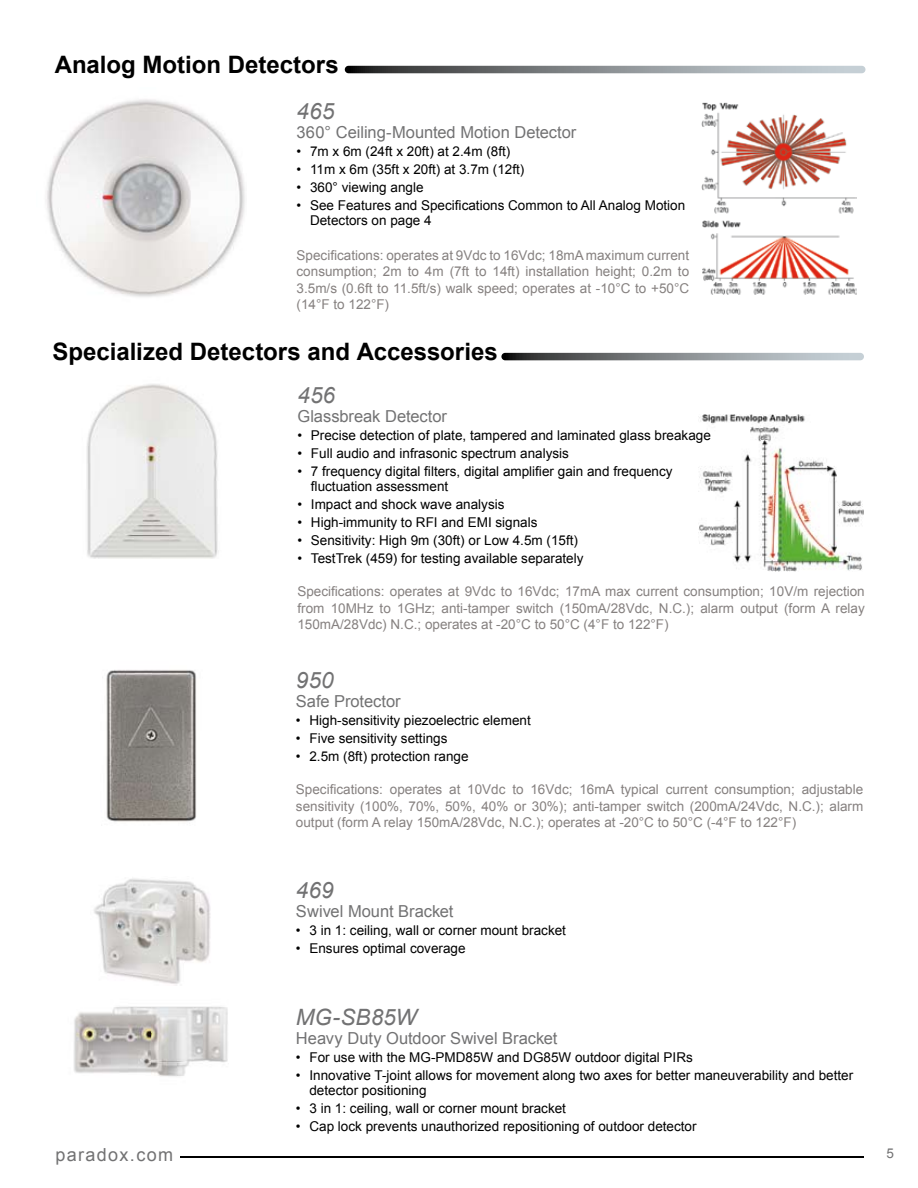
<style>
.page{position:relative;width:918px;height:1188px;background:#fff}
.page>*{position:absolute;margin:0;border:0;box-sizing:border-box;transform-origin:0 0}
.t1{font:700 24px "Arial";color:#000}
.t2{font:italic 22.5px "Arial";letter-spacing:.005em;color:#727273}
.t3{font:18px "Arial";letter-spacing:.075em;color:#727273}
.t4{font:16.5px "Arial";color:#727273}
.t5{font:13.5px/15px "Arial";color:#000}
.t6{font:13.5px/16.5px "Arial";color:#868180;text-align:justify}
.t7{font:13.5px "Arial";color:#727273}
</style>
<div class="page">
<hr style="left:180px;top:1157px;width:684px;height:1px;background:#000">
<img style="left:701px;top:102px;width:155px;height:192px">
<img style="left:698px;top:415px;width:165px;height:157px">
<img style="left:86px;top:384px;width:133px;height:175px">
<img style="left:106px;top:670px;width:91px;height:152px">
<img style="left:94px;top:878px;width:117px;height:106px">
<img style="left:74px;top:1006px;width:154px;height:71px">
<svg style="left:345px;top:66px;width:521px;height:7px;background:#82878a"></svg>
<svg style="left:501px;top:353px;width:363px;height:7px;background:#82878a"></svg>
<img style="left:46px;top:99px;width:199px;height:198px">
<h1 class="t1" style="left:55px;top:51px;width:286px">Analog Motion Detectors</h1>
<h2 class="t2" style="left:297px;top:98px;width:39px">465</h2>
<p class="t4" style="left:297px;top:123px;width:281px">360° Ceiling-Mounted Motion Detector</p>
<p class="t5" style="left:297px;top:144px;width:215px">• 7m x 6m (24ft x 20ft) at 2.4m (8ft)</p>
<p class="t5" style="left:297px;top:162px;width:229px">• 11m x 6m (35ft x 20ft) at 3.7m (12ft)</p>
<p class="t5" style="left:297px;top:180px;width:128px">• 360° viewing angle</p>
<p class="t5" style="left:310px;top:198px;width:377px;text-indent:-14px">• See Features and Specifications Common to All Analog Motion<br>Detectors on page 4</p>
<p class="t6" style="left:297px;top:247px;width:394px">Specifications: operates at 9Vdc to 16Vdc; 18mA maximum current consumption; 2m to 4m (7ft to 14ft) installation height; 0.2m to 3.5m/s (0.6ft to 11.5ft/s) walk speed; operates at -10°C to +50°C (14°F to 122°F)</p>
<h1 class="t1" style="left:52px;top:338px;width:447px">Specialized Detectors and Accessories</h1>
<h2 class="t2" style="left:297px;top:382px;width:39px">456</h2>
<p class="t4" style="left:297px;top:407px;width:151px">Glassbreak Detector</p>
<p class="t5" style="left:297px;top:428px;width:415px">• Precise detection of plate, tampered and laminated glass breakage</p>
<p class="t5" style="left:297px;top:446px;width:273px">• Full audio and infrasonic spectrum analysis</p>
<p class="t5" style="left:311px;top:464px;width:363px;text-indent:-14px">• 7 frequency digital filters, digital amplifier gain and frequency fluctuation assessment</p>
<p class="t5" style="left:297px;top:497px;width:209px">• Impact and shock wave analysis</p>
<p class="t5" style="left:297px;top:515px;width:242px">• High-immunity to RFI and EMI signals</p>
<p class="t5" style="left:297px;top:533px;width:282px">• Sensitivity: High 9m (30ft) or Low 4.5m (15ft)</p>
<p class="t5" style="left:297px;top:551px;width:288px">• TestTrek (459) for testing available separately</p>
<p class="t6" style="left:297px;top:583px;width:569px">Specifications: operates at 9Vdc to 16Vdc; 17mA max current consumption; 10V/m rejection from 10MHz to 1GHz; anti-tamper switch (150mA/28Vdc, N.C.); alarm output (form A relay 150mA/28Vdc) N.C.; operates at -20°C to 50°C (4°F to 122°F)</p>
<h2 class="t2" style="left:296px;top:667px;width:39px">950</h2>
<p class="t4" style="left:296px;top:692px;width:106px">Safe Protector</p>
<p class="t5" style="left:296px;top:713px;width:236px">• High-sensitivity piezoelectric element</p>
<p class="t5" style="left:296px;top:731px;width:153px">• Five sensitivity settings</p>
<p class="t5" style="left:296px;top:749px;width:174px">• 2.5m (8ft) protection range</p>
<p class="t6" style="left:296px;top:781px;width:569px">Specifications: operates at 10Vdc to 16Vdc; 16mA typical current consumption; adjustable sensitivity (100%, 70%, 50%, 40% or 30%); anti-tamper switch (200mA/24Vdc, N.C.); alarm output (form A relay 150mA/28Vdc, N.C.); operates at -20°C to 50°C (-4°F to 122°F)</p>
<h2 class="t2" style="left:296px;top:877px;width:39px">469</h2>
<p class="t4" style="left:296px;top:902px;width:159px">Swivel Mount Bracket</p>
<p class="t5" style="left:296px;top:923px;width:272px">• 3 in 1: ceiling, wall or corner mount bracket</p>
<p class="t5" style="left:296px;top:941px;width:171px">• Ensures optimal coverage</p>
<h3 class="t3" style="left:56px;top:1144px;width:119px">paradox.com</h3>
<h2 class="t2" style="left:296px;top:1004px;width:122px">MG-SB85W</h2>
<p class="t4" style="left:296px;top:1029px;width:263px">Heavy Duty Outdoor Swivel Bracket</p>
<p class="t5" style="left:296px;top:1050px;width:398px">• For use with the MG-PMD85W and DG85W outdoor digital PIRs</p>
<p class="t5" style="left:309px;top:1068px;width:545px;text-indent:-14px">• Innovative T-joint allows for movement along two axes for better maneuverability and better detector positioning</p>
<p class="t5" style="left:296px;top:1101px;width:272px">• 3 in 1: ceiling, wall or corner mount bracket</p>
<p class="t5" style="left:296px;top:1119px;width:402px">• Cap lock prevents unauthorized repositioning of outdoor detector</p>
<p class="t7" style="left:886px;top:1146px;width:9px">5</p>
</div>
